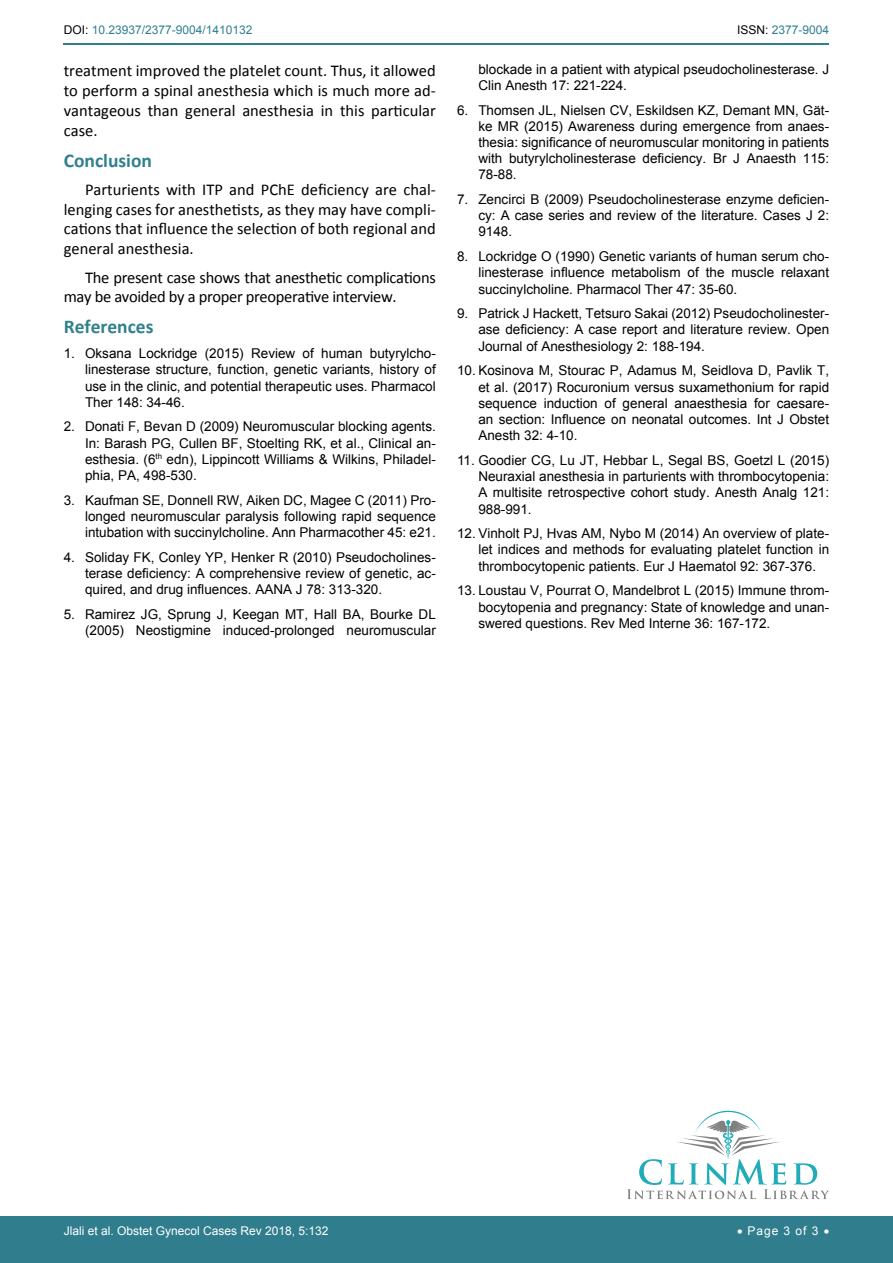
<style>
.page{position:relative;width:893px;height:1263px;background:#fff}
.page>*{position:absolute;margin:0;border:0;box-sizing:border-box;transform-origin:0 0}
.t1{font:700 19.5px "Calibri";color:#30808d}
.t2{font:16.5px/19.8px "Calibri";color:#000;text-align:justify}
.t3{font:16.5px/19.8px "Calibri";letter-spacing:-.02em;color:#000}
.t4{font:13.5px/16.2px "Arial";color:#000;text-align:justify}
.t5{font:12px "Arial";color:#fff}
.t6{font:12px "Arial";color:#30808d}
.s1{color:#000}
</style>
<div class="page">
<hr style="left:64px;top:43px;width:765px;height:2px;background:#30808d">
<div style="left:0;top:1217px;width:893px;height:46px;background:#307d8d"></div>
<svg style="left:627px;top:1111px;width:202px;height:88px"></svg>
<p class="t6" style="left:64px;top:22px;width:190px"><span class="s1">DOI:</span> 10.23937/2377-9004/1410132</p>
<p class="t6" style="left:737px;top:22px;width:94px"><span class="s1">ISSN:</span> 2377-9004</p>
<p class="t2" style="left:64px;top:61px;width:374px">treatment improved the platelet count. Thus, it allowed to perform a spinal anesthesia which is much more ad&shy;vantageous than general anesthesia in this particular case.</p>
<h1 class="t1" style="left:64px;top:148px;width:90px">Conclusion</h1>
<p class="t2" style="left:64px;top:180px;width:374px;text-indent:21px">Parturients with ITP and PChE deficiency are chal&shy;lenging cases for anesthetists, as they may have compli&shy;cations that influence the selection of both regional and general anesthesia.</p>
<p class="t3" style="left:64px;top:267px;width:373px;text-indent:21px">The present case shows that anesthetic complications may be avoided by a proper preoperative interview.</p>
<h1 class="t1" style="left:64px;top:314px;width:91px">References</h1>
<p class="t4" style="left:85px;top:345px;width:352px;text-indent:-21px">1. Oksana Lockridge (2015) Review of human butyrylcho&shy;linesterase structure, function, genetic variants, history of use in the clinic, and potential therapeutic uses. Pharmacol Ther 148: 34-46.</p>
<p class="t4" style="left:85px;top:419px;width:352px;text-indent:-21px">2. Donati F, Bevan D (2009) Neuromuscular blocking agents.<br>In: Barash PG, Cullen BF, Stoelting RK, et al., Clinical an&shy;esthesia. (6<sup>th</sup> edn), Lippincott Williams &amp; Wilkins, Philadel&shy;phia, PA, 498-530.</p>
<p class="t4" style="left:85px;top:492px;width:352px;text-indent:-21px">3. Kaufman SE, Donnell RW, Aiken DC, Magee C (2011) Pro&shy;longed neuromuscular paralysis following rapid sequence intubation with succinylcholine. Ann Pharmacother 45: e21.</p>
<p class="t4" style="left:85px;top:549px;width:352px;text-indent:-21px">4. Soliday FK, Conley YP, Henker R (2010) Pseudocholines&shy;terase deficiency: A comprehensive review of genetic, ac&shy;quired, and drug influences. AANA J 78: 313-320.</p>
<p class="t4" style="left:64px;top:606px;width:374px;text-align:right">5. Ramirez JG, Sprung J, Keegan MT, Hall BA, Bourke DL (2005) Neostigmine induced-prolonged neuromuscular</p>
<p class="t4" style="left:478px;top:61px;width:352px">blockade in a patient with atypical pseudocholinesterase. J<br>Clin Anesth 17: 221-224.</p>
<p class="t4" style="left:478px;top:102px;width:352px;text-indent:-21px">6. Thomsen JL, Nielsen CV, Eskildsen KZ, Demant MN, Gät&shy;ke MR (2015) Awareness during emergence from anaes&shy;thesia: significance of neuromuscular monitoring in patients with butyrylcholinesterase deficiency. Br J Anaesth 115:<br>78-88.</p>
<p class="t4" style="left:478px;top:191px;width:352px;text-indent:-21px">7. Zencirci B (2009) Pseudocholinesterase enzyme deficien&shy;cy: A case series and review of the literature. Cases J 2:<br>9148.</p>
<p class="t4" style="left:478px;top:248px;width:352px;text-indent:-21px">8. Lockridge O (1990) Genetic variants of human serum cho&shy;linesterase influence metabolism of the muscle relaxant succinylcholine. Pharmacol Ther 47: 35-60.</p>
<p class="t4" style="left:478px;top:306px;width:352px;text-indent:-21px">9. Patrick J Hackett, Tetsuro Sakai (2012) Pseudocholinester&shy;ase deficiency: A case report and literature review. Open Journal of Anesthesiology 2: 188-194.</p>
<p class="t4" style="left:478px;top:363px;width:352px;text-indent:-21px">10. Kosinova M, Stourac P, Adamus M, Seidlova D, Pavlik T, et al. (2017) Rocuronium versus suxamethonium for rapid sequence induction of general anaesthesia for caesare&shy;an section: Influence on neonatal outcomes. Int J Obstet Anesth 32: 4-10.</p>
<p class="t4" style="left:478px;top:452px;width:352px;text-indent:-21px">11. Goodier CG, Lu JT, Hebbar L, Segal BS, Goetzl L (2015)<br>Neuraxial anesthesia in parturients with thrombocytopenia:<br>A multisite retrospective cohort study. Anesth Analg 121:<br>988-991.</p>
<p class="t4" style="left:478px;top:525px;width:352px;text-indent:-21px">12. Vinholt PJ, Hvas AM, Nybo M (2014) An overview of plate&shy;let indices and methods for evaluating platelet function in thrombocytopenic patients. Eur J Haematol 92: 367-376.</p>
<p class="t4" style="left:478px;top:583px;width:352px;text-indent:-21px">13. Loustau V, Pourrat O, Mandelbrot L (2015) Immune throm&shy;bocytopenia and pregnancy: State of knowledge and unan&shy;swered questions. Rev Med Interne 36: 167-172.</p>
<p class="t5" style="left:64px;top:1223px;width:266px">Jlali et al. Obstet Gynecol Cases Rev 2018, 5:132</p>
<p class="t5" style="left:737px;top:1223px;width:94px">• Page 3 of 3 •</p>
</div>
